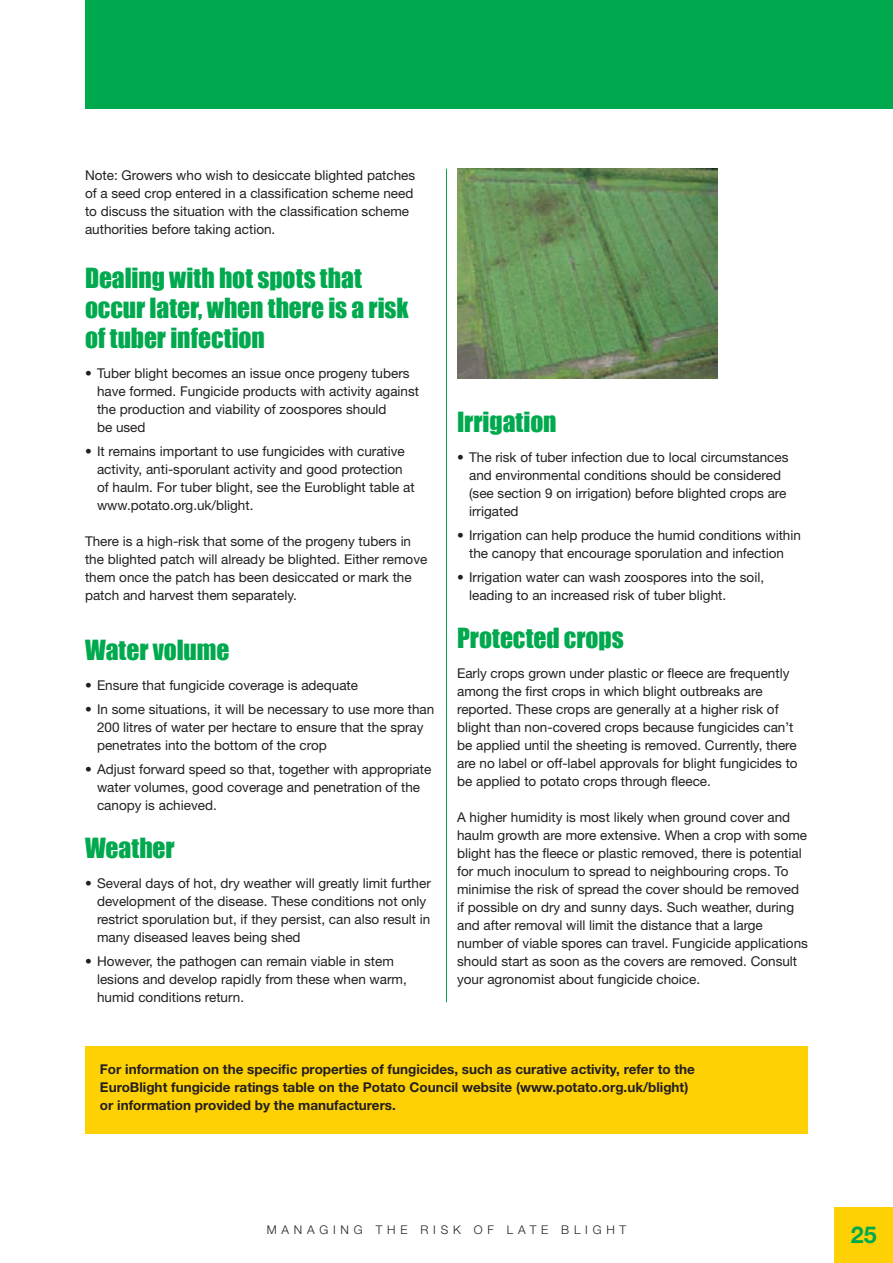
<style>
.page{position:relative;width:893px;height:1263px;background:#fff}
.page>*{position:absolute;margin:0;border:0;box-sizing:border-box;transform-origin:0 0}
.t1{font:25.5px/30px "Impact";letter-spacing:-.005em;color:#00a94e}
.t2{font:700 23.25px "Helvetica Neue";color:#00a94e}
.t3{font:13.5px/18px "Helvetica Neue";color:#231f20}
.t4{font:700 13.5px/18px "Helvetica Neue";color:#231f20}
.t5{font:300 12px "Helvetica Neue";letter-spacing:.4em;color:#231f20}
</style>
<div class="page">
<div style="left:834px;top:1208px;width:59px;height:55px;background:#fed105"></div>
<div style="left:85px;top:0;width:808px;height:109px;background:#00a94e"></div>
<div style="left:85px;top:1047px;width:722px;height:87px;background:#fed105"></div>
<hr style="left:446px;top:169px;width:1px;height:833px;background:#00a94e">
<img style="left:457px;top:169px;width:261px;height:210px">
<p class="t3" style="left:85px;top:166px;width:332px">Note: Growers who wish to desiccate blighted patches of a seed crop entered in a classification scheme need to discuss the situation with the classification scheme authorities before taking action.</p>
<h1 class="t1" style="left:85px;top:263px;width:325px">Dealing with hot spots that occur later, when there is a risk of tuber infection</h1>
<p class="t3" style="left:97px;top:364px;width:324px;text-indent:-12px">• Tuber blight becomes an issue once progeny tubers have formed. Fungicide products with activity against the production and viability of zoospores should<br>be used</p>
<p class="t3" style="left:97px;top:442px;width:319px;text-indent:-12px">• It remains important to use fungicides with curative activity, anti-sporulant activity and good protection of haulm. For tuber blight, see the Euroblight table at www.potato.org.uk/blight.</p>
<p class="t3" style="left:85px;top:532px;width:344px">There is a high-risk that some of the progeny tubers in the blighted patch will already be blighted. Either remove them once the patch has been desiccated or mark the patch and harvest them separately.</p>
<h1 class="t1" style="left:85px;top:635px;width:146px">Water volume</h1>
<p class="t3" style="left:85px;top:676px;width:275px">• Ensure that fungicide coverage is adequate</p>
<p class="t3" style="left:97px;top:700px;width:339px;text-indent:-12px">• In some situations, it will be necessary to use more than<br>200 litres of water per hectare to ensure that the spray penetrates into the bottom of the crop</p>
<p class="t3" style="left:97px;top:760px;width:336px;text-indent:-12px">• Adjust forward speed so that, together with appropriate water volumes, good coverage and penetration of the canopy is achieved.</p>
<h1 class="t1" style="left:85px;top:833px;width:91px">Weather</h1>
<p class="t3" style="left:97px;top:874px;width:335px;text-indent:-12px">• Several days of hot, dry weather will greatly limit further development of the disease. These conditions not only restrict sporulation but, if they persist, can also result in many diseased leaves being shed</p>
<p class="t3" style="left:97px;top:952px;width:311px;text-indent:-12px">• However, the pathogen can remain viable in stem lesions and develop rapidly from these when warm, humid conditions return.</p>
<h1 class="t1" style="left:457px;top:407px;width:101px">Irrigation</h1>
<p class="t3" style="left:469px;top:448px;width:321px;text-indent:-12px">• The risk of tuber infection due to local circumstances and environmental conditions should be considered (see section 9 on irrigation) before blighted crops are irrigated</p>
<p class="t3" style="left:457px;top:526px;width:345px;text-align:center">• Irrigation can help produce the humid conditions within the canopy that encourage sporulation and infection</p>
<p class="t3" style="left:469px;top:568px;width:296px;text-indent:-12px">• Irrigation water can wash zoospores into the soil, leading to an increased risk of tuber blight.</p>
<h1 class="t1" style="left:457px;top:623px;width:168px">Protected crops</h1>
<p class="t3" style="left:457px;top:664px;width:342px">Early crops grown under plastic or fleece are frequently among the first crops in which blight outbreaks are reported. These crops are generally at a higher risk of blight than non-covered crops because fungicides can’t be applied until the sheeting is removed. Currently, there are no label or off-label approvals for blight fungicides to be applied to potato crops through fleece.</p>
<p class="t3" style="left:457px;top:808px;width:352px">A higher humidity is most likely when ground cover and haulm growth are more extensive. When a crop with some blight has the fleece or plastic removed, there is potential for much inoculum to spread to neighbouring crops. To minimise the risk of spread the cover should be removed if possible on dry and sunny days. Such weather, during and after removal will limit the distance that a large number of viable spores can travel. Fungicide applications should start as soon as the covers are removed. Consult your agronomist about fungicide choice.</p>
<p class="t4" style="left:100px;top:1060px;width:596px">For information on the specific properties of fungicides, such as curative activity, refer to the<br>EuroBlight fungicide ratings table on the Potato Council website (www.potato.org.uk/blight) or information provided by the manufacturers.</p>
<p class="t5" style="left:267px;top:1222px;width:361px">MANAGING THE RISK OF LATE BLIGHT</p>
<h2 class="t2" style="left:851px;top:1221px;width:27px">25</h2>
</div>
